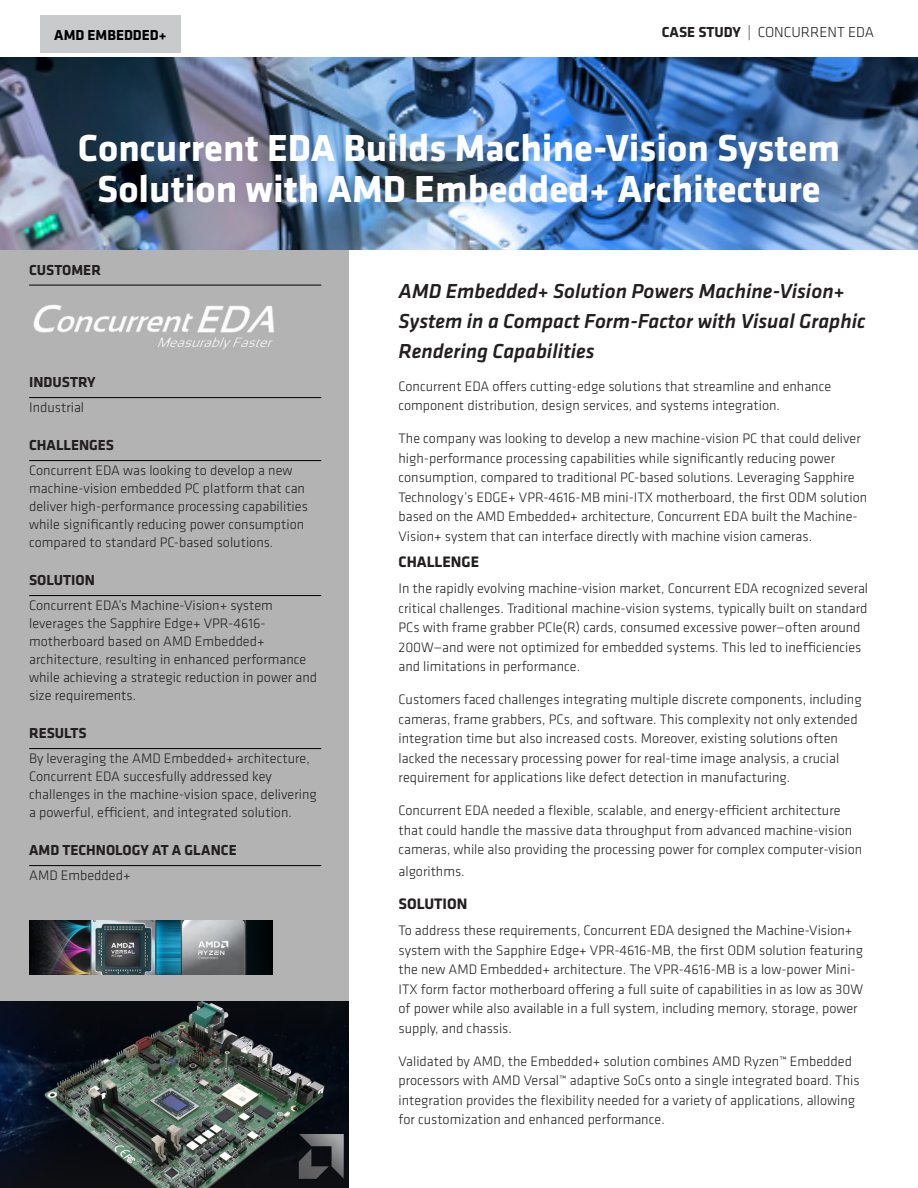
<style>
.page{position:relative;width:918px;height:1188px;background:#fff}
.page>*{position:absolute;margin:0;border:0;box-sizing:border-box;transform-origin:0 0}
.BODY-HDR-H5{font:700 39px/40.5px "Klavika";color:#fff;text-align:center}
.H1-HDR{font:italic 500 21px/30px "Klavika";color:#231f20}
.BODY-HDR-H5-2{font:700 15.75px "Klavika";color:#231f20}
.LEFT-SIDE-H5-HDR{font:700 15px "Klavika";color:#231f20}
.TOP-H5{font:300 15px "Klavika";color:#231f20}
.t1{font:700 15px "Klavika";color:#000}
.BODY-HDR-H5-3{font:300 14.25px/19.5px "Klavika";color:#231f20}
.H1-HDR-2{font:300 14.25px/19.5px "Klavika";color:#231f20}
.s1{font-weight:700}
.s2{color:#201d1e}
</style>
<div class="page">
<div style="left:0;top:238px;width:348px;height:775px;background:#b3b3b3"></div>
<hr style="left:29px;top:285px;width:292px;height:1px;background:#000">
<hr style="left:29px;top:397px;width:292px;height:1px;background:#000">
<hr style="left:29px;top:460px;width:292px;height:1px;background:#000">
<hr style="left:29px;top:595px;width:292px;height:1px;background:#000">
<hr style="left:29px;top:748px;width:292px;height:1px;background:#000">
<hr style="left:29px;top:865px;width:292px;height:1px;background:#000">
<img style="left:0;top:1001px;width:348px;height:187px">
<img style="left:0;top:58px;width:918px;height:192px">
<img style="left:29px;top:920px;width:243px;height:54px">
<img style="left:33px;top:304px;width:241px;height:46px">
<svg style="left:299px;top:1134px;width:45px;height:45px;background:#4c4d50"></svg>
<div style="left:40px;top:15px;width:141px;height:38px;background:#c9cacc"></div>
<p class="t1" style="left:54px;top:24px;width:114px">AMD EMBEDDED+</p>
<p class="TOP-H5" style="left:662px;top:23px;width:214px"><span class="s1">CASE STUDY</span> | CONCURRENT EDA</p>
<p class="BODY-HDR-H5" style="left:78px;top:127px;width:764px">Concurrent EDA Builds Machine-Vision System<br>Solution with AMD Embedded+ Architecture</p>
<p class="LEFT-SIDE-H5-HDR" style="left:29px;top:259px;width:73px">CUSTOMER</p>
<p class="LEFT-SIDE-H5-HDR" style="left:29px;top:371px;width:68px">INDUSTRY</p>
<p class="BODY-HDR-H5-3" style="left:29px;top:397px;width:57px">Industrial</p>
<p class="LEFT-SIDE-H5-HDR" style="left:29px;top:434px;width:86px">CHALLENGES</p>
<p class="BODY-HDR-H5-3" style="left:29px;top:461px;width:280px;line-height:18px">Concurrent EDA was looking to develop a new machine-vision embedded PC platform that can deliver high-performance processing capabilities while significantly reducing power consumption compared to standard PC-based solutions.</p>
<p class="LEFT-SIDE-H5-HDR" style="left:29px;top:569px;width:67px">SOLUTION</p>
<p class="BODY-HDR-H5-3" style="left:29px;top:596px;width:289px;line-height:18px">Concurrent EDA’s Machine-Vision+ system leverages the Sapphire Edge+ VPR-4616- motherboard based on AMD Embedded+ architecture, resulting in <span class="s2">enhanced performance while achieving a strategic reduction in power and size requirements.</span></p>
<p class="LEFT-SIDE-H5-HDR" style="left:29px;top:722px;width:59px">RESULTS</p>
<p class="BODY-HDR-H5-3" style="left:29px;top:749px;width:289px;line-height:18px">By leveraging the AMD Embedded+ architecture, Concurrent EDA succesfully addressed key challenges in the machine-vision space, delivering a powerful, efficient, and integrated solution.</p>
<p class="LEFT-SIDE-H5-HDR" style="left:29px;top:839px;width:209px">AMD TECHNOLOGY AT A GLANCE</p>
<p class="BODY-HDR-H5-3" style="left:29px;top:865px;width:103px">AMD Embedded+</p>
<p class="H1-HDR" style="left:399px;top:275px;width:469px">AMD Embedded+ Solution Powers Machine-Vision+<br>System in a Compact Form-Factor with Visual Graphic<br>Rendering Capabilities</p>
<p class="H1-HDR-2" style="left:399px;top:376px;width:434px">Concurrent EDA offers cutting-edge solutions that streamline and enhance component distribution, design services, and systems integration.</p>
<p class="BODY-HDR-H5-3" style="left:399px;top:429px;width:470px">The company was looking to develop a new machine-vision PC that could deliver high-performance processing capabilities while significantly reducing power consumption, compared to traditional PC-based solutions. Leveraging Sapphire Technology’s EDGE+ VPR-4616-MB mini-ITX motherboard, the first ODM solution based on the AMD Embedded+ architecture, Concurrent EDA built the Machine-Vision+ system that can interface directly with machine vision cameras.</p>
<p class="BODY-HDR-H5-2" style="left:399px;top:550px;width:82px">CHALLENGE</p>
<p class="BODY-HDR-H5-3" style="left:399px;top:579px;width:471px">In the rapidly evolving machine-vision market, Concurrent EDA recognized several critical challenges. Traditional machine-vision systems, typically built on standard PCs with frame grabber PCIe(R) cards, consumed excessive power—often around 200W—and were not optimized for embedded systems. This led to inefficiencies and limitations in performance.</p>
<p class="BODY-HDR-H5-3" style="left:399px;top:690px;width:465px">Customers faced challenges integrating multiple discrete components, including cameras, frame grabbers, PCs, and software. This complexity not only extended integration time but also increased costs. Moreover, existing solutions often lacked the necessary processing power for real-time image analysis, a crucial requirement for applications like defect detection in manufacturing.</p>
<p class="BODY-HDR-H5-3" style="left:399px;top:801px;width:465px">Concurrent EDA needed a flexible, scalable, and energy-efficient architecture that could handle the massive data throughput from advanced machine-vision cameras, while also providing the processing power for complex computer-vision</p>
<p class="BODY-HDR-H5-3" style="left:399px;top:861px;width:68px">algorithms.</p>
<p class="BODY-HDR-H5-2" style="left:399px;top:892px;width:70px">SOLUTION</p>
<p class="BODY-HDR-H5-3" style="left:399px;top:921px;width:466px">To address these requirements, Concurrent EDA designed the Machine-Vision+ system with the Sapphire Edge+ VPR-4616-MB, the first ODM solution featuring the new AMD Embedded+ architecture. The VPR-4616-MB is a low-power Mini-ITX form factor motherboard offering a full suite of capabilities in as low as 30W of power while also available in a full system, including memory, storage, power supply, and chassis.</p>
<p class="BODY-HDR-H5-3" style="left:399px;top:1051px;width:463px">Validated by AMD, the Embedded+ solution combines AMD Ryzen™ Embedded processors with AMD Versal™ adaptive SoCs onto a single integrated board. This integration provides the flexibility needed for a variety of applications, allowing for customization and enhanced performance.</p>
</div>
